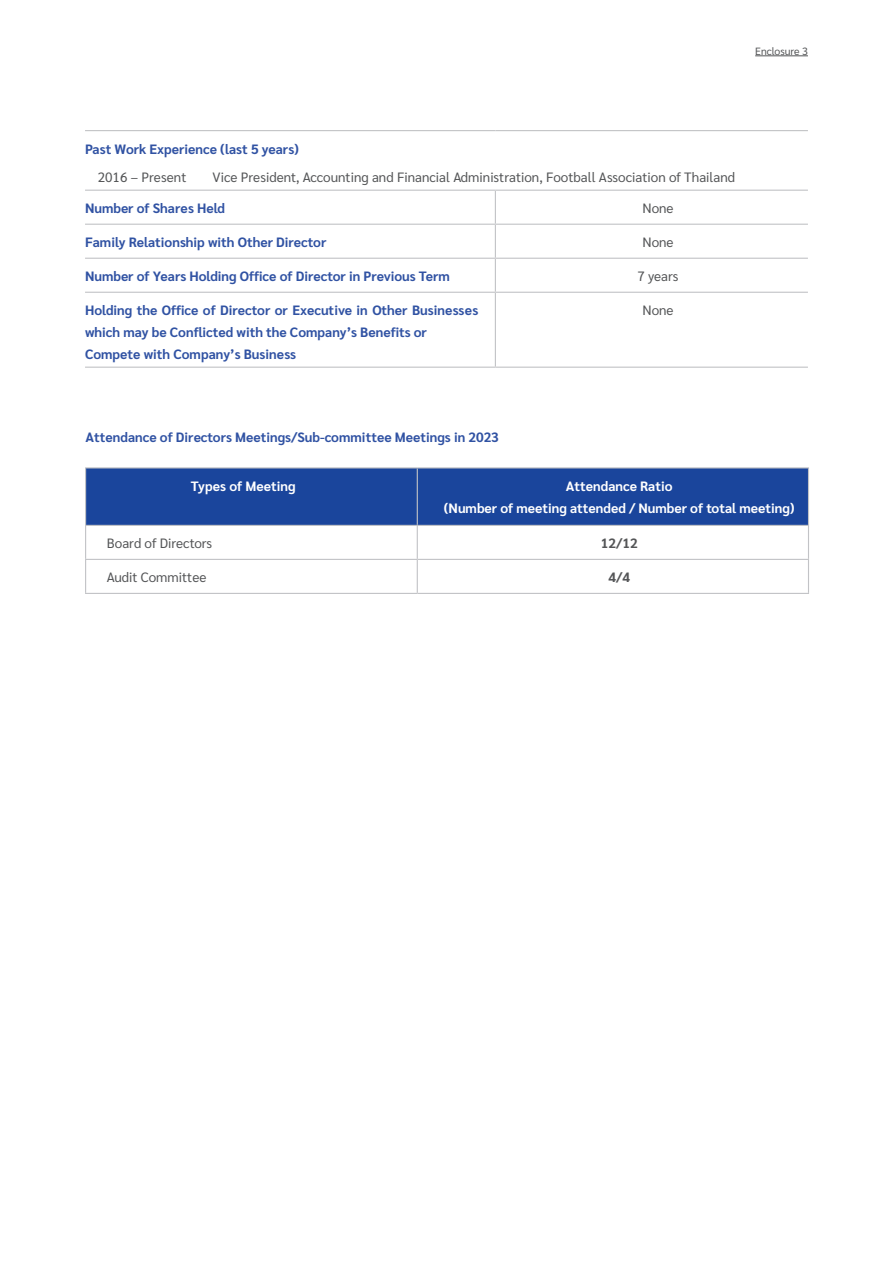
<style>
.page{position:relative;width:893px;height:1263px;background:#fff}
.page>*{position:absolute;margin:0;border:0;box-sizing:border-box;transform-origin:0 0}
.BODY_TEXT{font:700 13.5px/21.8px "Sarabun";color:#3052a3}
.BODY_TEXT-2{font:13.5px "Sarabun";color:#545557}
.BODY_TEXT-3{font:700 13.5px "Sarabun";color:#fff}
.BODY_TEXT-4{font:700 13.5px "Sarabun";color:#545557}
.NOTE{font:10.5px "Sarabun";color:#545557}
</style>
<div class="page">
<hr style="left:85px;top:130px;width:410px;height:1px;background:#c2c3c6">
<hr style="left:495px;top:130px;width:313px;height:1px;background:#c2c3c6">
<hr style="left:85px;top:190px;width:410px;height:1px;background:#c2c3c6">
<hr style="left:495px;top:190px;width:313px;height:1px;background:#c2c3c6">
<hr style="left:85px;top:224px;width:410px;height:1px;background:#c2c3c6">
<hr style="left:495px;top:224px;width:313px;height:1px;background:#c2c3c6">
<hr style="left:85px;top:258px;width:410px;height:1px;background:#c2c3c6">
<hr style="left:495px;top:258px;width:313px;height:1px;background:#c2c3c6">
<hr style="left:85px;top:292px;width:410px;height:1px;background:#c2c3c6">
<hr style="left:495px;top:292px;width:313px;height:1px;background:#c2c3c6">
<hr style="left:85px;top:367px;width:410px;height:1px;background:#c2c3c6">
<hr style="left:495px;top:367px;width:313px;height:1px;background:#c2c3c6">
<hr style="left:495px;top:191px;width:1px;height:33px;background:#c2c3c6">
<hr style="left:495px;top:225px;width:1px;height:33px;background:#c2c3c6">
<hr style="left:495px;top:259px;width:1px;height:33px;background:#c2c3c6">
<hr style="left:495px;top:293px;width:1px;height:74px;background:#c2c3c6">
<div style="left:86px;top:468px;width:722px;height:57px;background:#1a459c"></div>
<hr style="left:85px;top:525px;width:332px;height:1px;background:#c2c3c6">
<hr style="left:417px;top:525px;width:392px;height:1px;background:#c2c3c6">
<hr style="left:85px;top:559px;width:332px;height:1px;background:#c2c3c6">
<hr style="left:417px;top:559px;width:392px;height:1px;background:#c2c3c6">
<hr style="left:85px;top:593px;width:332px;height:1px;background:#c2c3c6">
<hr style="left:417px;top:593px;width:392px;height:1px;background:#c2c3c6">
<hr style="left:85px;top:467px;width:332px;height:1px;background:#c2c3c6">
<hr style="left:85px;top:468px;width:1px;height:57px;background:#c2c3c6">
<hr style="left:417px;top:467px;width:392px;height:1px;background:#c2c3c6">
<hr style="left:417px;top:468px;width:1px;height:57px;background:#c2c3c6">
<hr style="left:808px;top:468px;width:1px;height:57px;background:#c2c3c6">
<hr style="left:85px;top:526px;width:1px;height:33px;background:#c2c3c6">
<hr style="left:417px;top:526px;width:1px;height:33px;background:#c2c3c6">
<hr style="left:808px;top:526px;width:1px;height:33px;background:#c2c3c6">
<hr style="left:85px;top:560px;width:1px;height:33px;background:#c2c3c6">
<hr style="left:417px;top:560px;width:1px;height:33px;background:#c2c3c6">
<hr style="left:808px;top:560px;width:1px;height:33px;background:#c2c3c6">
<hr style="left:755px;top:56px;width:53px;height:1px;background:#545557">
<p class="NOTE" style="left:755px;top:45px;width:54px">Enclosure 3</p>
<p class="BODY_TEXT" style="left:85px;top:138px;width:216px">Past Work Experience (last 5 years)</p>
<p class="BODY_TEXT-2" style="left:98px;top:169px;width:90px">2016 – Present</p>
<p class="BODY_TEXT-2" style="left:213px;top:169px;width:524px">Vice President, Accounting and Financial Administration, Football Association of Thailand</p>
<p class="BODY_TEXT" style="left:85px;top:198px;width:142px">Number of Shares Held</p>
<p class="BODY_TEXT-2" style="left:642px;top:201px;width:33px">None</p>
<p class="BODY_TEXT" style="left:85px;top:232px;width:243px">Family Relationship with Other Director</p>
<p class="BODY_TEXT-2" style="left:642px;top:235px;width:33px">None</p>
<p class="BODY_TEXT" style="left:85px;top:266px;width:366px">Number of Years Holding Office of Director in Previous Term</p>
<p class="BODY_TEXT-2" style="left:637px;top:269px;width:43px">7 years</p>
<p class="BODY_TEXT" style="left:85px;top:300px;width:395px">Holding the Office of Director or Executive in Other Businesses which may be Conflicted with the Company’s Benefits or</p>
<p class="BODY_TEXT" style="left:85px;top:343px;width:213px">Compete with Company’s Business</p>
<p class="BODY_TEXT-2" style="left:642px;top:303px;width:33px">None</p>
<p class="BODY_TEXT" style="left:86px;top:427px;width:415px">Attendance of Directors Meetings/Sub-committee Meetings in 2023</p>
<p class="BODY_TEXT-3" style="left:191px;top:478px;width:106px">Types of Meeting</p>
<p class="BODY_TEXT-3" style="left:566px;top:478px;width:108px">Attendance Ratio</p>
<p class="BODY_TEXT-3" style="left:444px;top:500px;width:352px">(Number of meeting attended / Number of total meeting)</p>
<p class="BODY_TEXT-2" style="left:107px;top:536px;width:107px">Board of Directors</p>
<p class="BODY_TEXT-4" style="left:601px;top:536px;width:38px">12/12</p>
<p class="BODY_TEXT-2" style="left:107px;top:570px;width:101px">Audit Committee</p>
<p class="BODY_TEXT-4" style="left:608px;top:570px;width:23px">4/4</p>
</div>
